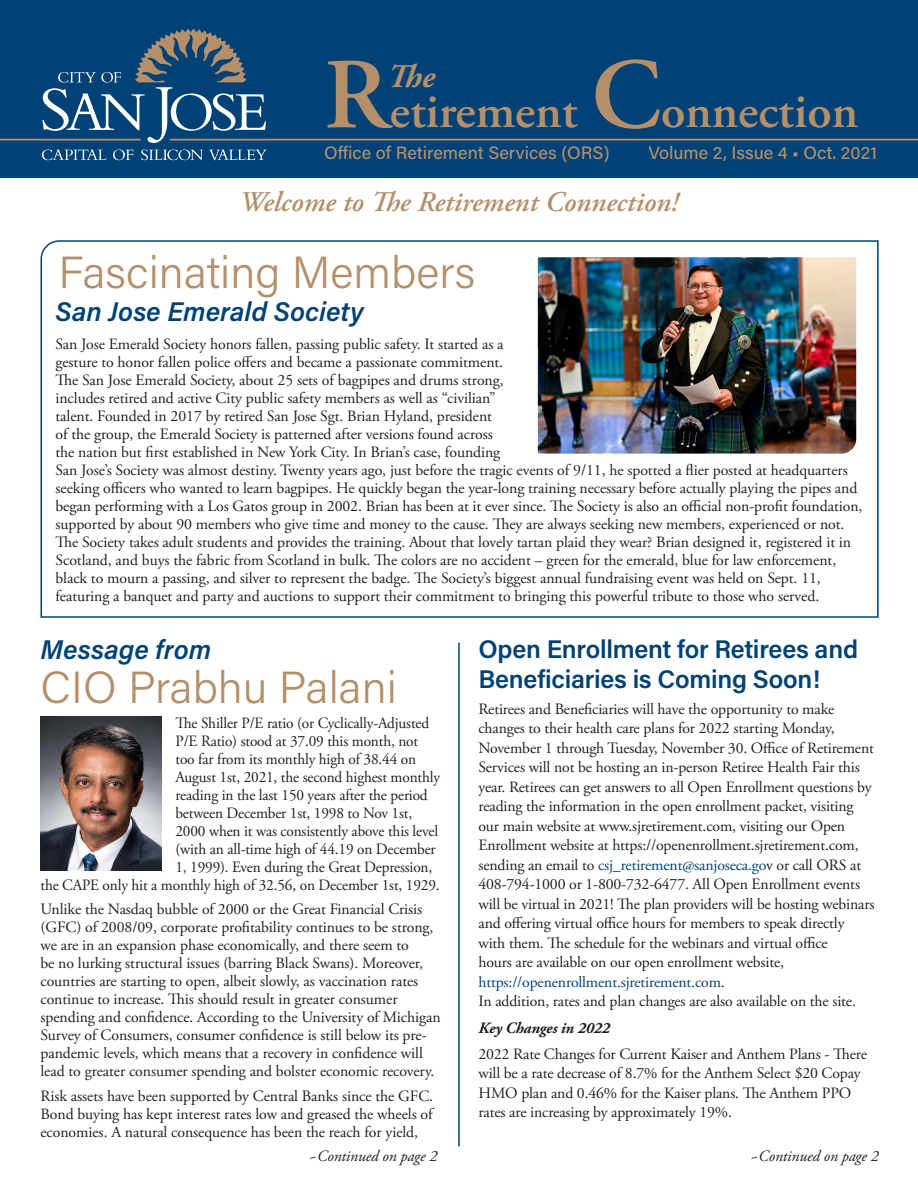
<style>
.page{position:relative;width:918px;height:1188px;background:#fff}
.page>*{position:absolute;margin:0;border:0;box-sizing:border-box;transform-origin:0 0}
.t1{font:600 49.5px "Adobe Garamond Pro";color:#b48f6a}
.Head{font:300 45px "Acumin Pro";color:#b48f6a}
.t2{font:italic 700 33px "Adobe Garamond Pro";color:#b48f6a}
.t3{font:italic 600 28.5px "Adobe Garamond Pro";color:#b48f6a}
.Subhead{font:italic 600 27px "Acumin Pro";color:#004275}
.Article_Title{font:600 25.5px/30px "Acumin Pro";letter-spacing:-.01em;color:#004275}
.t4{font:500 18px "Acumin Pro";color:#b48f6a}
.Body{font:15.75px/18px "Adobe Garamond Pro";letter-spacing:-.005em;color:#231f20}
.Body-2{font:italic 15.75px "Adobe Garamond Pro";letter-spacing:-.005em;color:#231f20}
.Body-3{font:italic 700 15.75px "Adobe Garamond Pro";letter-spacing:-.01em;color:#231f20}
.s1{font-size:100.5px}
.s2{color:#004275}
</style>
<div class="page">
<div style="left:0;top:0;width:918px;height:177px;background:#004275"></div>
<svg style="left:42px;top:149px;width:65px;height:11px"></svg>
<svg style="left:113px;top:149px;width:20px;height:11px"></svg>
<svg style="left:141px;top:149px;width:62px;height:11px"></svg>
<svg style="left:209px;top:149px;width:58px;height:11px"></svg>
<svg style="left:42px;top:29px;width:224px;height:114px"></svg>
<hr style="left:171px;top:139px;width:747px;height:1px;background:#b48f6a">
<hr style="left:0;top:139px;width:141px;height:1px;background:#b48f6a">
<svg style="left:40px;top:240px;width:839px;height:378px"></svg>
<img style="left:538px;top:257px;width:318px;height:197px">
<img style="left:40px;top:716px;width:122px;height:154px">
<hr style="left:458px;top:643px;width:2px;height:503px;background:#004275">
<p class="t1" style="left:324px;top:83px;width:536px"><span class="s1">R</span>etirement <span class="s1">C</span>onnection</p>
<p class="t2" style="left:388px;top:57px;width:49px">The</p>
<p class="t4" style="left:324px;top:141px;width:287px">Office of Retirement Services (ORS)</p>
<p class="t4" style="left:648px;top:141px;width:230px">Volume 2, Issue 4 • Oct. 2021</p>
<p class="t3" style="left:239px;top:185px;width:440px">Welcome to The Retirement Connection!</p>
<p class="Head" style="left:58px;top:242px;width:419px">Fascinating Members</p>
<p class="Subhead" style="left:56px;top:293px;width:310px">San Jose Emerald Society</p>
<p class="Body" style="left:56px;top:336px;width:808px">San Jose Emerald Society honors fallen, passing public safety. It started as a<br>gesture to honor fallen police offers and became a passionate commitment.<br>The San Jose Emerald Society, about 25 sets of bagpipes and drums strong,<br>includes retired and active City public safety members as well as “civilian”<br>talent. Founded in 2017 by retired San Jose Sgt. Brian Hyland, president<br>of the group, the Emerald Society is patterned after versions found across<br>the nation but first established in New York City. In Brian’s case, founding<br>San Jose’s Society was almost destiny. Twenty years ago, just before the tragic events of 9/11, he spotted a flier posted at headquarters seeking officers who wanted to learn bagpipes. He quickly began the year-long training necessary before actually playing the pipes and began performing with a Los Gatos group in 2002. Brian has been at it ever since. The Society is also an official non-profit foundation, supported by about 90 members who give time and money to the cause. They are always seeking new members, experienced or not.<br>The Society takes adult students and provides the training. About that lovely tartan plaid they wear? Brian designed it, registered it in Scotland, and buys the fabric from Scotland in bulk. The colors are no accident – green for the emerald, blue for law enforcement, black to mourn a passing, and silver to represent the badge. The Society’s biggest annual fundraising event was held on Sept. 11, featuring a banquet and party and auctions to support their commitment to bringing this powerful tribute to those who served.</p>
<p class="Subhead" style="left:40px;top:630px;width:172px">Message from</p>
<p class="Head" style="left:40px;top:656px;width:358px">CIO Prabhu Palani</p>
<p class="Body" style="left:176px;top:714px;width:255px">The Shiller P/E ratio (or Cyclically-Adjusted</p>
<p class="Body" style="left:176px;top:732px;width:244px">P/E Ratio) stood at 37.09 this month, not</p>
<p class="Body" style="left:176px;top:750px;width:242px">too far from its monthly high of 38.44 on</p>
<p class="Body" style="left:176px;top:768px;width:266px">August 1st, 2021, the second highest monthly</p>
<p class="Body" style="left:176px;top:786px;width:254px">reading in the last 150 years after the period</p>
<p class="Body" style="left:176px;top:804px;width:238px">between December 1st, 1998 to Nov 1st,</p>
<p class="Body" style="left:176px;top:822px;width:264px">2000 when it was consistently above this level</p>
<p class="Body" style="left:176px;top:840px;width:262px">(with an all-time high of 44.19 on December</p>
<p class="Body" style="left:176px;top:858px;width:258px">1, 1999). Even during the Great Depression,</p>
<p class="Body" style="left:40px;top:876px;width:401px">the CAPE only hit a monthly high of 32.56, on December 1st, 1929.</p>
<p class="Body" style="left:40px;top:901px;width:402px">Unlike the Nasdaq bubble of 2000 or the Great Financial Crisis (GFC) of 2008/09, corporate profitability continues to be strong, we are in an expansion phase economically, and there seem to<br>be no lurking structural issues (barring Black Swans). Moreover, countries are starting to open, albeit slowly, as vaccination rates continue to increase. This should result in greater consumer spending and confidence. According to the University of Michigan Survey of Consumers, consumer confidence is still below its pre&shy;pandemic levels, which means that a recovery in confidence will lead to greater consumer spending and bolster economic recovery.</p>
<p class="Body" style="left:40px;top:1088px;width:394px;text-align:justify">Risk assets have been supported by Central Banks since the GFC.<br>Bond buying has kept interest rates low and greased the wheels of economies. A natural consequence has been the reach for yield,</p>
<p class="Article_Title" style="left:478px;top:632px;width:381px">Open Enrollment for Retirees and<br>Beneficiaries is Coming Soon!</p>
<p class="Body" style="left:478px;top:700px;width:398px;line-height:19.5px">Retirees and Beneficiaries will have the opportunity to make changes to their health care plans for 2022 starting Monday, November 1 through Tuesday, November 30. Office of Retirement Services will not be hosting an in-person Retiree Health Fair this year. Retirees can get answers to all Open Enrollment questions by reading the information in the open enrollment packet, visiting our main website at www.sjretirement.com, visiting our Open Enrollment website at https://openenrollment.sjretirement.com, sending an email to <span class="s2">csj_retirement@sanjoseca.go</span>v or call ORS at 408-794-1000 or 1-800-732-6477. All Open Enrollment events will be virtual in 2021! The plan providers will be hosting webinars and offering virtual office hours for members to speak directly with them. The schedule for the webinars and virtual office<br>hours are available on our open enrollment website, <span class="s2">https://openenrollment.sjretirement.com</span>.<br>In addition, rates and plan changes are also available on the site.</p>
<p class="Body-3" style="left:478px;top:1018px;width:133px">Key Changes in 2022</p>
<p class="Body" style="left:478px;top:1045px;width:390px;line-height:19.5px">2022 Rate Changes for Current Kaiser and Anthem Plans - There will be a rate decrease of 8.7% for the Anthem Select $20 Copay HMO plan and 0.46% for the Kaiser plans. The Anthem PPO rates are increasing by approximately 19%.</p>
<p class="Body-2" style="left:309px;top:1147px;width:130px">~Continued on page 2</p>
<p class="Body-2" style="left:750px;top:1147px;width:130px">~Continued on page 2</p>
</div>
